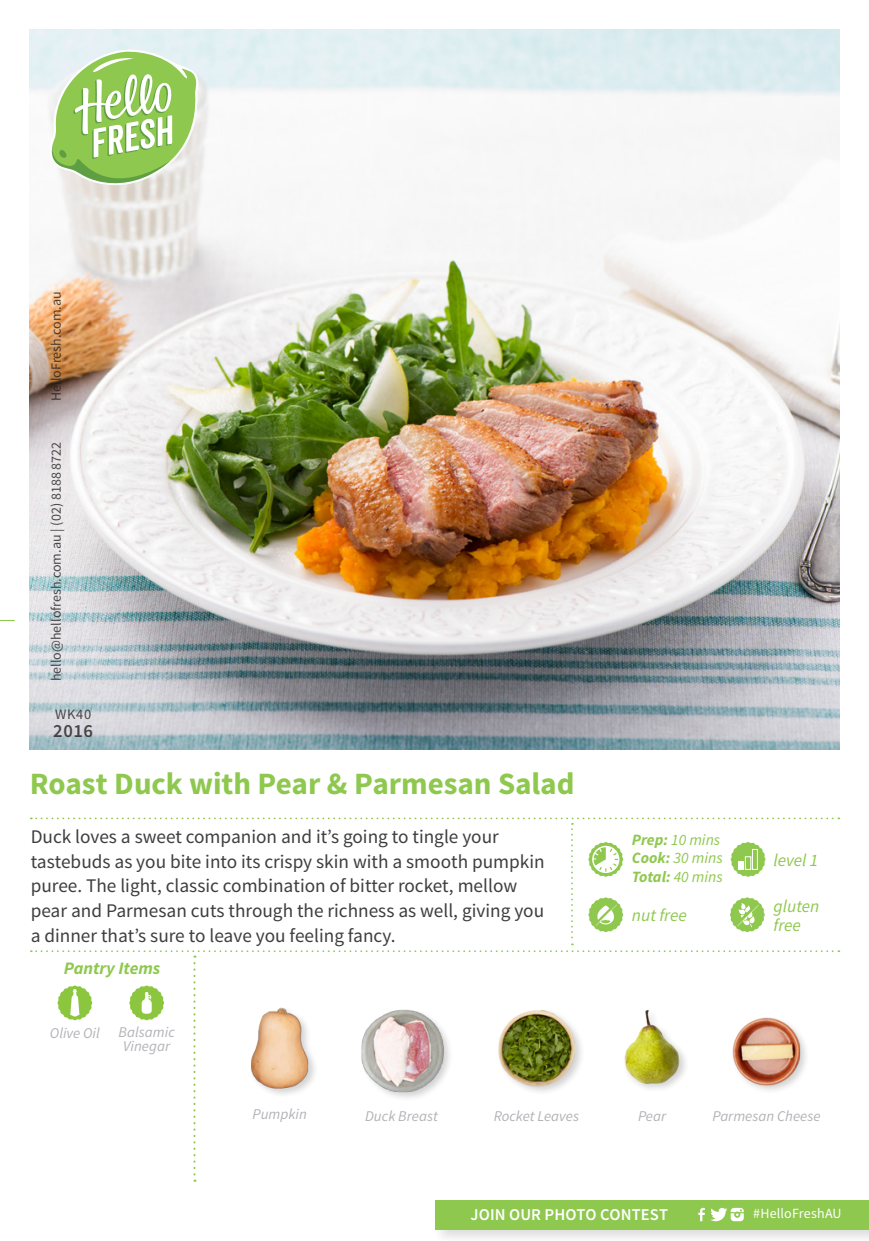
<style>
.page{position:relative;width:869px;height:1241px;background:#fff}
.page>*{position:absolute;margin:0;border:0;box-sizing:border-box;transform-origin:0 0}
.FRONT_Recipe_Title{font:700 30.97px "Source Sans Pro";letter-spacing:-.005em;color:#8fc84e}
.FRONT___BACK_Running{font:19.25px/24.5px "Source Sans Pro";color:#3e3e3f}
.t1{font:600 18.55px "Source Sans Pro";color:#231f20}
.FRONT_Icons{font:italic 17.5px/18.6px "Source Sans Pro";color:#8fc84e}
.t2{font:italic 700 17.5px "Source Sans Pro";color:#8fc84e}
.t3{font:600 16.45px "Source Sans Pro";letter-spacing:.005em;color:#fff}
.FRONT_Icons-2{font:italic 15.75px "Source Sans Pro";color:#8fc84e}
.FRONT_Icons-3{font:italic 700 15.75px "Source Sans Pro";letter-spacing:-.005em;color:#8fc84e}
.FRONT_ingredients{font:italic 14.88px/14.5px "Source Sans Pro";color:#b2b3b7;text-align:center}
.t4{font:14.53px "Source Sans Pro";color:#231f20}
.t5{font:14px "Source Sans Pro";color:#231f20}
.t6{font:14px "Source Sans Pro";letter-spacing:.01em;color:#fff}
.s1{font-weight:700}
.s2{font-weight:400}
</style>
<div class="page">
<img style="left:30px;top:30px;width:808px;height:719px">
<svg style="left:0;top:620px;width:14px;height:1px"></svg>
<svg style="left:50px;top:50px;width:148px;height:135px"></svg>
<div style="left:432px;top:1197px;width:436px;height:43px;background:#231f20;opacity:.15"></div>
<div style="left:435px;top:1199px;width:433px;height:29px;background:#8fc84e"></div>
<svg style="left:698px;top:1207px;width:6px;height:13px"></svg>
<svg style="left:710px;top:1207px;width:33px;height:13px"></svg>
<svg style="left:31px;top:817px;width:808px;height:364px"></svg>
<p class="t5" style="left:47px;top:401px;width:111px;rotate:-90deg">HelloFresh.com.au</p>
<p class="t5" style="left:47px;top:681px;width:241px;rotate:-90deg">hello@hellofresh.com.au | (02) 8188 8722</p>
<p class="t4" style="left:55px;top:705px;width:38px">WK40</p>
<p class="t1" style="left:53px;top:719px;width:41px">2016</p>
<p class="FRONT_Recipe_Title" style="left:30px;top:763px;width:546px">Roast Duck with Pear &amp; Parmesan Salad</p>
<p class="FRONT___BACK_Running" style="left:31px;top:825px;width:515px">Duck loves a sweet companion and it’s going to tingle your tastebuds as you bite into its crispy skin with a smooth pumpkin puree. The light, classic combination of bitter rocket, mellow pear and Parmesan cuts through the richness as well, giving you a dinner that’s sure to leave you feeling fancy.</p>
<p class="t2" style="left:64px;top:956px;width:98px">Pantry Items</p>
<p class="FRONT_ingredients" style="left:50px;top:1025px;width:51px">Olive Oil</p>
<p class="FRONT_ingredients" style="left:118px;top:1024px;width:58px">Balsamic<br>Vinegar</p>
<p class="FRONT_Icons-2" style="left:631px;top:829px;width:90px"><span class="s1">Prep:</span> 10 mins</p>
<p class="FRONT_Icons-2" style="left:631px;top:848px;width:92px"><span class="s1">Cook:</span> 30 mins</p>
<p class="FRONT_Icons-3" style="left:631px;top:866px;width:92px">Total: <span class="s2">40 mins</span></p>
<p class="FRONT_Icons" style="left:631px;top:906px;width:56px">nut free</p>
<p class="FRONT_Icons" style="left:773px;top:850px;width:46px">level 1</p>
<p class="FRONT_Icons" style="left:773px;top:896px;width:47px">gluten free</p>
<p class="FRONT_ingredients" style="left:252px;top:1107px;width:56px">Pumpkin</p>
<p class="FRONT_ingredients" style="left:365px;top:1108px;width:74px">Duck Breast</p>
<p class="FRONT_ingredients" style="left:493px;top:1108px;width:87px">Rocket Leaves</p>
<p class="FRONT_ingredients" style="left:637px;top:1108px;width:30px">Pear</p>
<p class="FRONT_ingredients" style="left:712px;top:1108px;width:109px">Parmesan Cheese</p>
<p class="t3" style="left:470px;top:1203px;width:199px">JOIN OUR PHOTO CONTEST</p>
<p class="t6" style="left:753px;top:1204px;width:90px">#HelloFreshAU</p>
</div>
